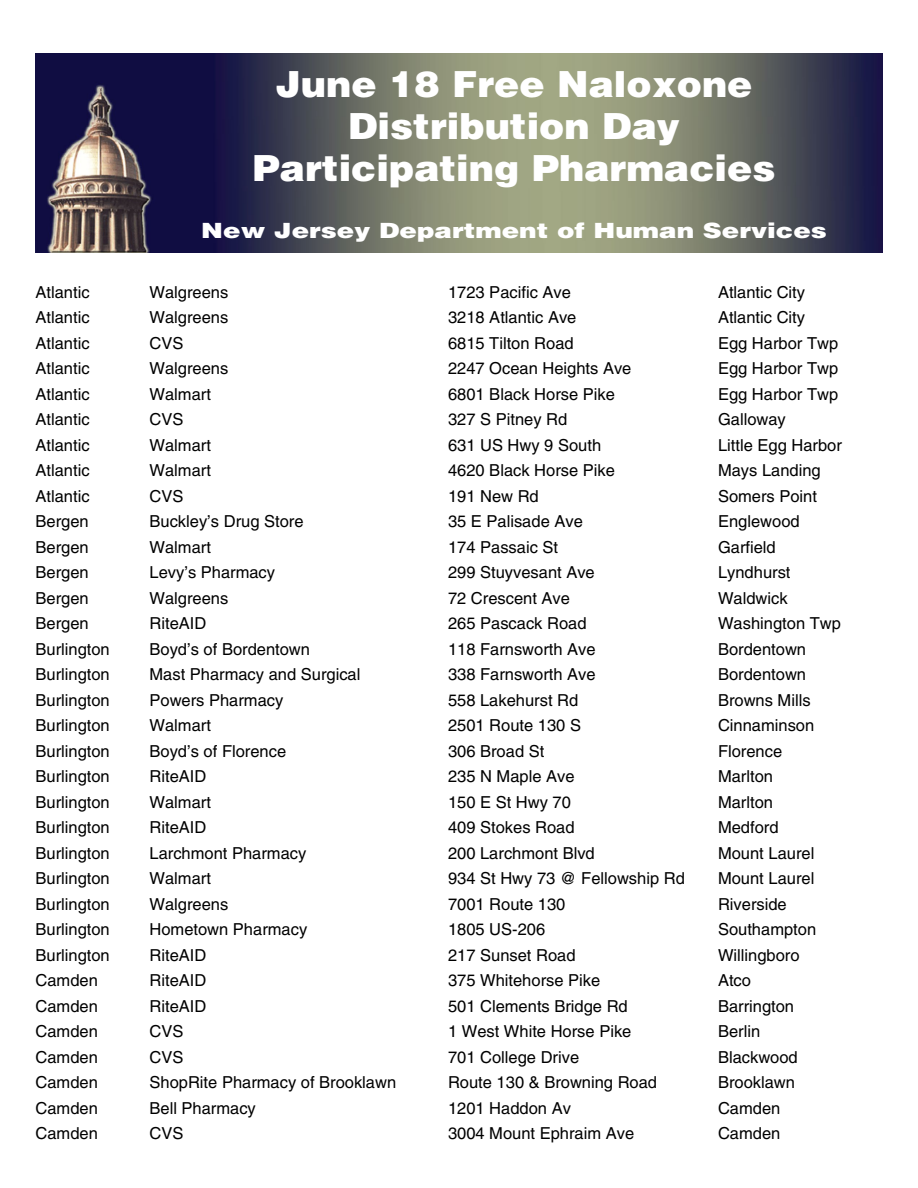
<style>
.page{position:relative;width:918px;height:1188px;background:#fff}
.page>*{position:absolute;margin:0;border:0;box-sizing:border-box;transform-origin:0 0}
.t1{font:900 36px/42px "Helvetica";color:#fff;text-align:center;scale:1.05 1}
.t2{font:900 21px "Helvetica";color:#fff;scale:1.25 1}
.t3{font:16.5px "Helvetica";color:#000}
</style>
<div class="page">
<img style="left:36px;top:53px;width:846px;height:200px">
<h1 class="t1" style="left:253px;top:63px;width:499px">June 18 Free Naloxone<br>Distribution Day<br>Participating Pharmacies</h1>
<p class="t2" style="left:201px;top:217px;width:502px">New Jersey Department of Human Services</p>
<p class="t3" style="left:36px;top:283px;width:56px">Atlantic</p>
<p class="t3" style="left:150px;top:283px;width:80px">Walgreens</p>
<p class="t3" style="left:448px;top:283px;width:124px">1723 Pacific Ave</p>
<p class="t3" style="left:718px;top:283px;width:89px">Atlantic City</p>
<p class="t3" style="left:36px;top:308px;width:56px">Atlantic</p>
<p class="t3" style="left:150px;top:308px;width:80px">Walgreens</p>
<p class="t3" style="left:448px;top:308px;width:130px">3218 Atlantic Ave</p>
<p class="t3" style="left:718px;top:308px;width:89px">Atlantic City</p>
<p class="t3" style="left:36px;top:334px;width:56px">Atlantic</p>
<p class="t3" style="left:150px;top:334px;width:35px">CVS</p>
<p class="t3" style="left:448px;top:334px;width:127px">6815 Tilton Road</p>
<p class="t3" style="left:718px;top:334px;width:122px">Egg Harbor Twp</p>
<p class="t3" style="left:36px;top:359px;width:56px">Atlantic</p>
<p class="t3" style="left:150px;top:359px;width:80px">Walgreens</p>
<p class="t3" style="left:448px;top:359px;width:185px">2247 Ocean Heights Ave</p>
<p class="t3" style="left:718px;top:359px;width:122px">Egg Harbor Twp</p>
<p class="t3" style="left:36px;top:385px;width:56px">Atlantic</p>
<p class="t3" style="left:150px;top:385px;width:63px">Walmart</p>
<p class="t3" style="left:448px;top:385px;width:168px">6801 Black Horse Pike</p>
<p class="t3" style="left:718px;top:385px;width:122px">Egg Harbor Twp</p>
<p class="t3" style="left:36px;top:410px;width:56px">Atlantic</p>
<p class="t3" style="left:150px;top:410px;width:35px">CVS</p>
<p class="t3" style="left:448px;top:410px;width:121px">327 S Pitney Rd</p>
<p class="t3" style="left:718px;top:410px;width:69px">Galloway</p>
<p class="t3" style="left:36px;top:436px;width:56px">Atlantic</p>
<p class="t3" style="left:150px;top:436px;width:63px">Walmart</p>
<p class="t3" style="left:448px;top:436px;width:155px">631 US Hwy 9 South</p>
<p class="t3" style="left:718px;top:436px;width:125px">Little Egg Harbor</p>
<p class="t3" style="left:36px;top:461px;width:56px">Atlantic</p>
<p class="t3" style="left:150px;top:461px;width:63px">Walmart</p>
<p class="t3" style="left:448px;top:461px;width:168px">4620 Black Horse Pike</p>
<p class="t3" style="left:718px;top:461px;width:104px">Mays Landing</p>
<p class="t3" style="left:36px;top:486px;width:56px">Atlantic</p>
<p class="t3" style="left:150px;top:486px;width:35px">CVS</p>
<p class="t3" style="left:448px;top:486px;width:92px">191 New Rd</p>
<p class="t3" style="left:718px;top:486px;width:101px">Somers Point</p>
<p class="t3" style="left:36px;top:512px;width:55px">Bergen</p>
<p class="t3" style="left:150px;top:512px;width:156px">Buckley’s Drug Store</p>
<p class="t3" style="left:448px;top:512px;width:136px">35 E Palisade Ave</p>
<p class="t3" style="left:718px;top:512px;width:83px">Englewood</p>
<p class="t3" style="left:36px;top:537px;width:55px">Bergen</p>
<p class="t3" style="left:150px;top:537px;width:63px">Walmart</p>
<p class="t3" style="left:448px;top:537px;width:112px">174 Passaic St</p>
<p class="t3" style="left:718px;top:537px;width:59px">Garfield</p>
<p class="t3" style="left:36px;top:563px;width:55px">Bergen</p>
<p class="t3" style="left:150px;top:563px;width:127px">Levy’s Pharmacy</p>
<p class="t3" style="left:448px;top:563px;width:148px">299 Stuyvesant Ave</p>
<p class="t3" style="left:718px;top:563px;width:74px">Lyndhurst</p>
<p class="t3" style="left:36px;top:588px;width:55px">Bergen</p>
<p class="t3" style="left:150px;top:588px;width:80px">Walgreens</p>
<p class="t3" style="left:448px;top:588px;width:123px">72 Crescent Ave</p>
<p class="t3" style="left:718px;top:588px;width:71px">Waldwick</p>
<p class="t3" style="left:36px;top:614px;width:55px">Bergen</p>
<p class="t3" style="left:150px;top:614px;width:58px">RiteAID</p>
<p class="t3" style="left:448px;top:614px;width:140px">265 Pascack Road</p>
<p class="t3" style="left:718px;top:614px;width:124px">Washington Twp</p>
<p class="t3" style="left:36px;top:639px;width:76px">Burlington</p>
<p class="t3" style="left:150px;top:639px;width:162px">Boyd’s of Bordentown</p>
<p class="t3" style="left:448px;top:639px;width:149px">118 Farnsworth Ave</p>
<p class="t3" style="left:718px;top:639px;width:90px">Bordentown</p>
<p class="t3" style="left:36px;top:665px;width:76px">Burlington</p>
<p class="t3" style="left:150px;top:665px;width:212px">Mast Pharmacy and Surgical</p>
<p class="t3" style="left:448px;top:665px;width:149px">338 Farnsworth Ave</p>
<p class="t3" style="left:718px;top:665px;width:90px">Bordentown</p>
<p class="t3" style="left:36px;top:690px;width:76px">Burlington</p>
<p class="t3" style="left:150px;top:690px;width:135px">Powers Pharmacy</p>
<p class="t3" style="left:448px;top:690px;width:132px">558 Lakehurst Rd</p>
<p class="t3" style="left:718px;top:690px;width:94px">Browns Mills</p>
<p class="t3" style="left:36px;top:716px;width:76px">Burlington</p>
<p class="t3" style="left:150px;top:716px;width:63px">Walmart</p>
<p class="t3" style="left:448px;top:716px;width:135px">2501 Route 130 S</p>
<p class="t3" style="left:718px;top:716px;width:98px">Cinnaminson</p>
<p class="t3" style="left:36px;top:741px;width:76px">Burlington</p>
<p class="t3" style="left:150px;top:741px;width:138px">Boyd’s of Florence</p>
<p class="t3" style="left:448px;top:741px;width:98px">306 Broad St</p>
<p class="t3" style="left:718px;top:741px;width:66px">Florence</p>
<p class="t3" style="left:36px;top:767px;width:76px">Burlington</p>
<p class="t3" style="left:150px;top:767px;width:58px">RiteAID</p>
<p class="t3" style="left:448px;top:767px;width:128px">235 N Maple Ave</p>
<p class="t3" style="left:718px;top:767px;width:57px">Marlton</p>
<p class="t3" style="left:36px;top:792px;width:76px">Burlington</p>
<p class="t3" style="left:150px;top:792px;width:63px">Walmart</p>
<p class="t3" style="left:448px;top:792px;width:124px">150 E St Hwy 70</p>
<p class="t3" style="left:718px;top:792px;width:57px">Marlton</p>
<p class="t3" style="left:36px;top:818px;width:76px">Burlington</p>
<p class="t3" style="left:150px;top:818px;width:58px">RiteAID</p>
<p class="t3" style="left:448px;top:818px;width:128px">409 Stokes Road</p>
<p class="t3" style="left:718px;top:818px;width:62px">Medford</p>
<p class="t3" style="left:36px;top:843px;width:76px">Burlington</p>
<p class="t3" style="left:150px;top:843px;width:158px">Larchmont Pharmacy</p>
<p class="t3" style="left:448px;top:843px;width:148px">200 Larchmont Blvd</p>
<p class="t3" style="left:718px;top:843px;width:98px">Mount Laurel</p>
<p class="t3" style="left:36px;top:869px;width:76px">Burlington</p>
<p class="t3" style="left:150px;top:869px;width:63px">Walmart</p>
<p class="t3" style="left:448px;top:869px;width:238px">934 St Hwy 73 @ Fellowship Rd</p>
<p class="t3" style="left:718px;top:869px;width:98px">Mount Laurel</p>
<p class="t3" style="left:36px;top:894px;width:76px">Burlington</p>
<p class="t3" style="left:150px;top:894px;width:80px">Walgreens</p>
<p class="t3" style="left:448px;top:894px;width:119px">7001 Route 130</p>
<p class="t3" style="left:718px;top:894px;width:70px">Riverside</p>
<p class="t3" style="left:36px;top:920px;width:76px">Burlington</p>
<p class="t3" style="left:150px;top:920px;width:159px">Hometown Pharmacy</p>
<p class="t3" style="left:448px;top:920px;width:99px">1805 US-206</p>
<p class="t3" style="left:718px;top:920px;width:100px">Southampton</p>
<p class="t3" style="left:36px;top:945px;width:76px">Burlington</p>
<p class="t3" style="left:150px;top:945px;width:58px">RiteAID</p>
<p class="t3" style="left:448px;top:945px;width:129px">217 Sunset Road</p>
<p class="t3" style="left:718px;top:945px;width:83px">Willingboro</p>
<p class="t3" style="left:36px;top:971px;width:64px">Camden</p>
<p class="t3" style="left:150px;top:971px;width:58px">RiteAID</p>
<p class="t3" style="left:448px;top:971px;width:154px">375 Whitehorse Pike</p>
<p class="t3" style="left:718px;top:971px;width:35px">Atco</p>
<p class="t3" style="left:36px;top:996px;width:64px">Camden</p>
<p class="t3" style="left:150px;top:996px;width:58px">RiteAID</p>
<p class="t3" style="left:448px;top:996px;width:181px">501 Clements Bridge Rd</p>
<p class="t3" style="left:718px;top:996px;width:78px">Barrington</p>
<p class="t3" style="left:36px;top:1022px;width:64px">Camden</p>
<p class="t3" style="left:150px;top:1022px;width:35px">CVS</p>
<p class="t3" style="left:448px;top:1022px;width:185px">1 West White Horse Pike</p>
<p class="t3" style="left:718px;top:1022px;width:44px">Berlin</p>
<p class="t3" style="left:36px;top:1047px;width:64px">Camden</p>
<p class="t3" style="left:150px;top:1047px;width:35px">CVS</p>
<p class="t3" style="left:448px;top:1047px;width:133px">701 College Drive</p>
<p class="t3" style="left:718px;top:1047px;width:81px">Blackwood</p>
<p class="t3" style="left:36px;top:1073px;width:64px">Camden</p>
<p class="t3" style="left:150px;top:1073px;width:248px">ShopRite Pharmacy of Brooklawn</p>
<p class="t3" style="left:448px;top:1073px;width:211px">Route 130 &amp; Browning Road</p>
<p class="t3" style="left:718px;top:1073px;width:79px">Brooklawn</p>
<p class="t3" style="left:36px;top:1098px;width:64px">Camden</p>
<p class="t3" style="left:150px;top:1098px;width:108px">Bell Pharmacy</p>
<p class="t3" style="left:448px;top:1098px;width:124px">1201 Haddon Av</p>
<p class="t3" style="left:718px;top:1098px;width:64px">Camden</p>
<p class="t3" style="left:36px;top:1124px;width:64px">Camden</p>
<p class="t3" style="left:150px;top:1124px;width:35px">CVS</p>
<p class="t3" style="left:448px;top:1124px;width:188px">3004 Mount Ephraim Ave</p>
<p class="t3" style="left:718px;top:1124px;width:64px">Camden</p>
</div>
